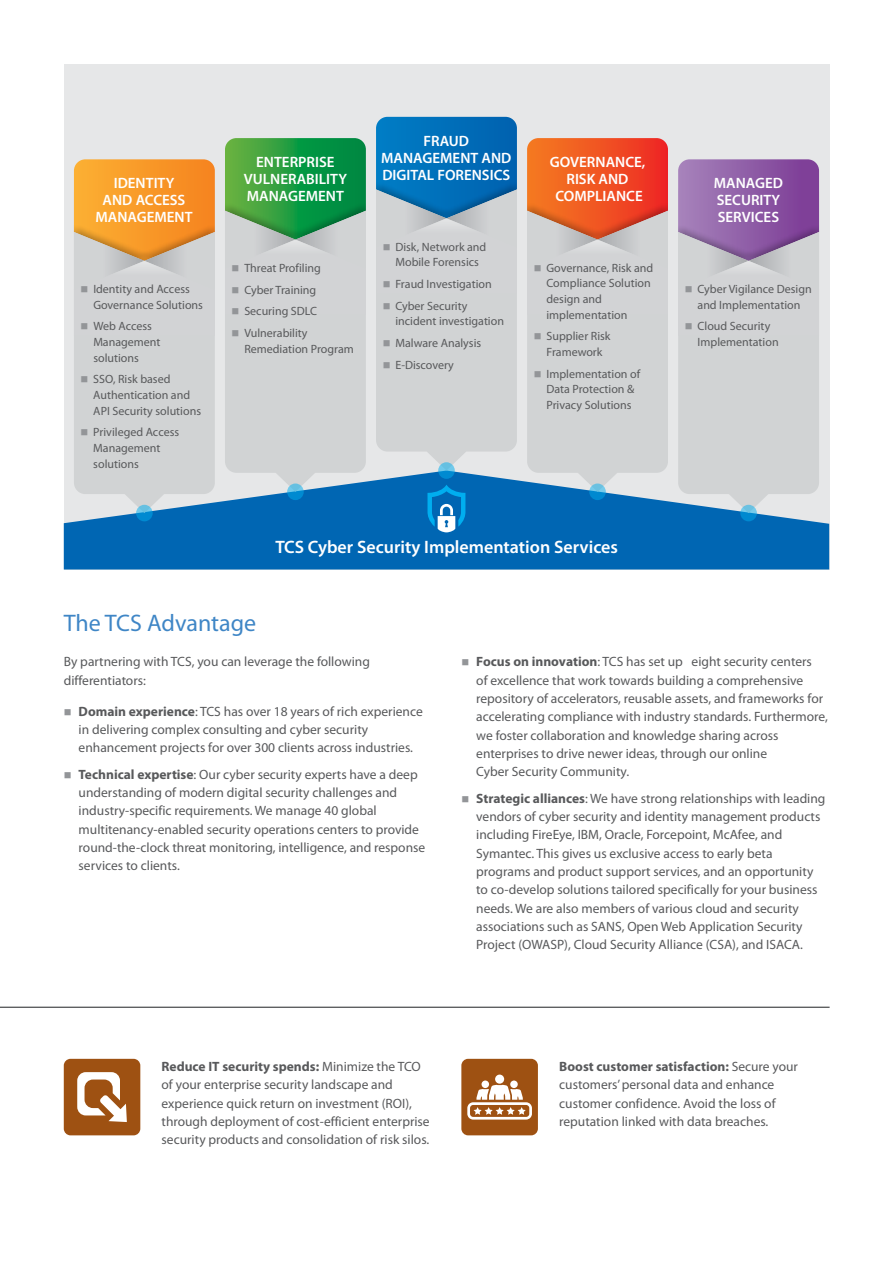
<style>
.page{position:relative;width:893px;height:1263px;background:#fff}
.page>*{position:absolute;margin:0;border:0;box-sizing:border-box;transform-origin:0 0}
.t1{font:24px "Myriad Pro";color:#3f86c6}
.t2{font:600 18px "Myriad Pro";color:#fff}
.t3{font:600 15px/17.1px "Myriad Pro";color:#fff;text-align:center}
.t4{font:13.5px/18.3px "Myriad Pro";color:#58595b}
.t5{font:12px/15.6px "Myriad Pro";color:#58595b}
.s1{color:#939598}
.s2{font-weight:700}
</style>
<div class="page">
<div style="left:461px;top:1059px;width:77px;height:76px;background:#9e5112;border-radius:7px"></div>
<div style="left:64px;top:1059px;width:76px;height:76px;background:#9e5112;border-radius:7px"></div>
<hr style="left:0;top:1007px;width:830px;height:1px;background:#58595b">
<svg style="left:77px;top:1072px;width:50px;height:50px"></svg>
<svg style="left:467px;top:1074px;width:65px;height:45px"></svg>
<div style="left:64px;top:64px;width:765px;height:505px;background:#e6e7e8"></div>
<svg style="left:64px;top:471px;width:765px;height:98px;background:#0f6eb6"></svg>
<svg style="left:225px;top:315px;width:141px;height:177px;background:#cfd2d5"></svg>
<svg style="left:225px;top:138px;width:141px;height:177px;background:#7bb68b"></svg>
<div style="left:287px;top:483px;width:17px;height:17px;background:#00aeef;border-radius:50%;opacity:.51"></div>
<svg style="left:527px;top:315px;width:141px;height:177px;background:#cfd2d5"></svg>
<svg style="left:527px;top:138px;width:141px;height:177px;background:#de937c"></svg>
<div style="left:589px;top:483px;width:17px;height:17px;background:#00aeef;border-radius:50%;opacity:.49"></div>
<svg style="left:678px;top:336px;width:141px;height:177px;background:#cfd2d5"></svg>
<svg style="left:678px;top:159px;width:141px;height:177px;background:#b098bd"></svg>
<div style="left:740px;top:505px;width:17px;height:16px;background:#00aeef;border-radius:50%;opacity:.49"></div>
<svg style="left:74px;top:336px;width:141px;height:177px;background:#cfd2d4"></svg>
<svg style="left:74px;top:159px;width:141px;height:177px;background:#e2b57f"></svg>
<div style="left:136px;top:505px;width:17px;height:16px;background:#00aeef;border-radius:50%;opacity:.51"></div>
<svg style="left:376px;top:293px;width:141px;height:175px;background:#d2d4d5"></svg>
<svg style="left:376px;top:117px;width:141px;height:176px;background:#6aa0c6"></svg>
<div style="left:438px;top:462px;width:17px;height:17px;background:#00aeef;border-radius:50%;opacity:.51"></div>
<svg style="left:427px;top:485px;width:38px;height:47px;background:#2d92ce"></svg>
<p class="t3" style="left:95px;top:176px;width:99px">IDENTITY<br>AND ACCESS<br>MANAGEMENT</p>
<p class="t5" style="left:93px;top:282px;width:111px;text-indent:-13px"><span class="s1">■</span> Identity and Access<br>Governance Solutions</p>
<p class="t5" style="left:93px;top:320px;width:69px;text-indent:-13px"><span class="s1">■</span> Web Access<br>Management solutions</p>
<p class="t5" style="left:93px;top:373px;width:109px;text-indent:-13px"><span class="s1">■</span> SSO, Risk based<br>Authentication and<br>API Security solutions</p>
<p class="t5" style="left:93px;top:425px;width:87px;text-indent:-13px"><span class="s1">■</span> Privileged Access<br>Management solutions</p>
<p class="t3" style="left:381px;top:133px;width:132px">FRAUD<br>MANAGEMENT AND<br>DIGITAL FORENSICS</p>
<p class="t3" style="left:244px;top:155px;width:105px">ENTERPRISE<br>VULNERABILITY<br>MANAGEMENT</p>
<p class="t3" style="left:550px;top:155px;width:97px">GOVERNANCE,<br>RISK AND<br>COMPLIANCE</p>
<p class="t5" style="left:232px;top:261px;width:91px"><span class="s1">■</span> Threat Profiling</p>
<p class="t5" style="left:232px;top:283px;width:86px"><span class="s1">■</span> Cyber Training</p>
<p class="t5" style="left:232px;top:304px;width:87px"><span class="s1">■</span> Securing SDLC</p>
<p class="t5" style="left:244px;top:326px;width:111px;text-indent:-13px"><span class="s1">■</span> Vulnerability<br>Remediation Program</p>
<p class="t5" style="left:383px;top:240px;width:105px;text-align:center"><span class="s1">■</span> Disk, Network and<br>Mobile Forensics</p>
<p class="t5" style="left:383px;top:277px;width:111px"><span class="s1">■</span> Fraud Investigation</p>
<p class="t5" style="left:395px;top:299px;width:110px;text-indent:-13px"><span class="s1">■</span> Cyber Security incident investigation</p>
<p class="t5" style="left:383px;top:336px;width:100px"><span class="s1">■</span> Malware Analysis</p>
<p class="t5" style="left:383px;top:358px;width:73px"><span class="s1">■</span> E-Discovery</p>
<p class="t5" style="left:546px;top:261px;width:108px;text-indent:-13px"><span class="s1">■</span> Governance, Risk and<br>Compliance Solution design and implementation</p>
<p class="t5" style="left:534px;top:330px;width:78px;text-align:center"><span class="s1">■</span> Supplier Risk<br>Framework</p>
<p class="t5" style="left:534px;top:367px;width:108px;text-align:center"><span class="s1">■</span> Implementation of<br>Data Protection &amp;<br>Privacy Solutions</p>
<h2 class="t2" style="left:275px;top:539px;width:344px">TCS Cyber Security Implementation Services</h2>
<p class="t3" style="left:714px;top:176px;width:71px;text-align:left">MANAGED<br>SECURITY<br>SERVICES</p>
<p class="t5" style="left:685px;top:282px;width:128px;text-align:center"><span class="s1">■</span> Cyber Vigilance Design and Implementation</p>
<p class="t5" style="left:697px;top:320px;width:83px;text-indent:-13px"><span class="s1">■</span> Cloud Security<br>Implementation</p>
<h1 class="t1" style="left:64px;top:613px;width:194px">The TCS Advantage</h1>
<p class="t4" style="left:64px;top:654px;width:308px">By partnering with TCS, you can leverage the following differentiators:</p>
<p class="t4" style="left:79px;top:703px;width:346px;text-indent:-15px"><span class="s1">■</span> <span class="s2">Domain experience</span>: TCS has over 18 years of rich experience in delivering complex consulting and cyber security enhancement projects for over 300 clients across industries.</p>
<p class="t4" style="left:79px;top:766px;width:348px;text-indent:-15px"><span class="s1">■</span> <span class="s2">Technical expertise</span>: Our cyber security experts have a deep understanding of modern digital security challenges and industry-specific requirements. We manage 40 global multitenancy-enabled security operations centers to provide round-the-clock threat monitoring, intelligence, and response services to clients.</p>
<p class="t4" style="left:476px;top:654px;width:353px;text-indent:-15px"><span class="s1">■</span> <span class="s2">Focus on innovation</span>: TCS has set up eight security centers<br>of excellence that work towards building a comprehensive repository of accelerators, reusable assets, and frameworks for accelerating compliance with industry standards. Furthermore, we foster collaboration and knowledge sharing across enterprises to drive newer ideas, through our online<br>Cyber Security Community.</p>
<p class="t4" style="left:476px;top:790px;width:351px;text-indent:-15px"><span class="s1">■</span> <span class="s2">Strategic alliances</span>: We have strong relationships with leading vendors of cyber security and identity management products including FireEye, IBM, Oracle, Forcepoint, McAfee, and Symantec. This gives us exclusive access to early beta programs and product support services, and an opportunity to co-develop solutions tailored specifically for your business needs. We are also members of various cloud and security associations such as SANS, Open Web Application Security Project (OWASP), Cloud Security Alliance (CSA), and ISACA.</p>
<p class="t4" style="left:162px;top:1058px;width:270px"><span class="s2">Reduce IT security spends:</span> Minimize the TCO of your enterprise security landscape and experience quick return on investment (ROI), through deployment of cost-efficient enterprise security products and consolidation of risk silos.</p>
<p class="t4" style="left:559px;top:1058px;width:240px"><span class="s2">Boost customer satisfaction:</span> Secure your customers’ personal data and enhance customer confidence. Avoid the loss of reputation linked with data breaches.</p>
</div>
